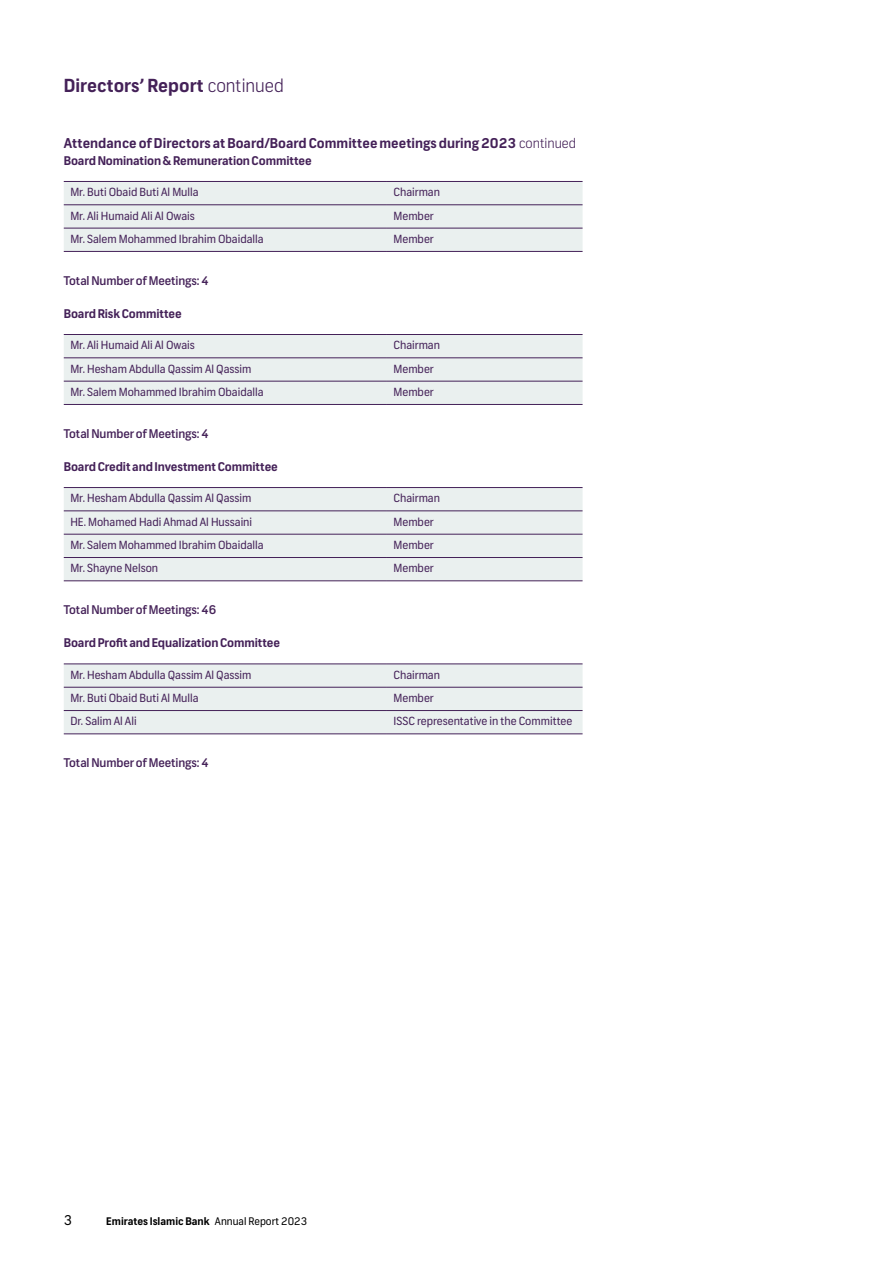
<style>
.page{position:relative;width:893px;height:1263px;background:#fff}
.page>*{position:absolute;margin:0;border:0;box-sizing:border-box;transform-origin:0 0}
.t1{font:700 18px "Frank";color:#442158}
.t2{font:700 13.5px "Frank";color:#442158}
.t3{font:13.5px "Frank";color:#000}
.t4{font:700 12px "Frank";letter-spacing:-.01em;color:#442158}
.t5{font:500 12px "Frank";letter-spacing:-.01em;color:#442158}
.t6{font:11.25px "Frank";color:#442158}
.t7{font:700 10.5px "Frank";color:#000}
.s1{font-weight:300}
.s2{font-weight:400}
</style>
<div class="page">
<div style="left:64px;top:182px;width:519px;height:69px;background:#eaf0ef"></div>
<hr style="left:64px;top:228px;width:323px;height:1px;background:#442158">
<hr style="left:387px;top:228px;width:196px;height:1px;background:#442158">
<hr style="left:64px;top:251px;width:323px;height:1px;background:#442158">
<hr style="left:387px;top:251px;width:196px;height:1px;background:#442158">
<hr style="left:64px;top:181px;width:323px;height:1px;background:#442158">
<hr style="left:387px;top:181px;width:196px;height:1px;background:#442158">
<hr style="left:64px;top:205px;width:323px;height:1px;background:#442158">
<hr style="left:387px;top:205px;width:196px;height:1px;background:#442158">
<div style="left:64px;top:335px;width:519px;height:69px;background:#eaf0ef"></div>
<hr style="left:64px;top:381px;width:323px;height:1px;background:#442158">
<hr style="left:387px;top:381px;width:196px;height:1px;background:#442158">
<hr style="left:64px;top:404px;width:323px;height:1px;background:#442158">
<hr style="left:387px;top:404px;width:196px;height:1px;background:#442158">
<hr style="left:64px;top:334px;width:323px;height:1px;background:#442158">
<hr style="left:387px;top:334px;width:196px;height:1px;background:#442158">
<hr style="left:64px;top:358px;width:323px;height:1px;background:#442158">
<hr style="left:387px;top:358px;width:196px;height:1px;background:#442158">
<div style="left:64px;top:488px;width:519px;height:92px;background:#eaf0ef"></div>
<hr style="left:64px;top:534px;width:323px;height:1px;background:#442158">
<hr style="left:387px;top:534px;width:196px;height:1px;background:#442158">
<hr style="left:64px;top:557px;width:323px;height:1px;background:#442158">
<hr style="left:387px;top:557px;width:196px;height:1px;background:#442158">
<hr style="left:64px;top:580px;width:323px;height:1px;background:#442158">
<hr style="left:387px;top:580px;width:196px;height:1px;background:#442158">
<hr style="left:64px;top:487px;width:323px;height:1px;background:#442158">
<hr style="left:387px;top:487px;width:196px;height:1px;background:#442158">
<hr style="left:64px;top:511px;width:323px;height:1px;background:#442158">
<hr style="left:387px;top:511px;width:196px;height:1px;background:#442158">
<div style="left:64px;top:664px;width:519px;height:70px;background:#eaf0ef"></div>
<hr style="left:64px;top:710px;width:323px;height:1px;background:#442158">
<hr style="left:387px;top:710px;width:196px;height:1px;background:#442158">
<hr style="left:64px;top:734px;width:323px;height:1px;background:#442158">
<hr style="left:387px;top:734px;width:196px;height:1px;background:#442158">
<hr style="left:64px;top:663px;width:323px;height:1px;background:#442158">
<hr style="left:387px;top:663px;width:196px;height:1px;background:#442158">
<hr style="left:64px;top:687px;width:323px;height:1px;background:#442158">
<hr style="left:387px;top:687px;width:196px;height:1px;background:#442158">
<h1 class="t1" style="left:64px;top:74px;width:222px">Directors’ Report <span class="s1">continued</span></h1>
<p class="t2" style="left:64px;top:135px;width:514px">Attendance of Directors at Board/Board Committee meetings during 2023 <span class="s1">continued</span></p>
<p class="t4" style="left:64px;top:153px;width:250px">Board Nomination &amp; Remuneration Committee</p>
<p class="t6" style="left:70px;top:185px;width:130px">Mr. Buti Obaid Buti Al Mulla</p>
<p class="t6" style="left:394px;top:185px;width:48px">Chairman</p>
<p class="t6" style="left:70px;top:209px;width:126px">Mr. Ali Humaid Ali Al Owais</p>
<p class="t6" style="left:394px;top:209px;width:42px">Member</p>
<p class="t6" style="left:70px;top:232px;width:195px">Mr. Salem Mohammed Ibrahim Obaidalla</p>
<p class="t6" style="left:394px;top:232px;width:42px">Member</p>
<p class="t5" style="left:64px;top:273px;width:147px">Total Number of Meetings: 4</p>
<p class="t4" style="left:64px;top:306px;width:120px">Board Risk Committee</p>
<p class="t6" style="left:70px;top:338px;width:126px">Mr. Ali Humaid Ali Al Owais</p>
<p class="t6" style="left:394px;top:338px;width:48px">Chairman</p>
<p class="t6" style="left:70px;top:362px;width:182px">Mr. Hesham Abdulla Qassim Al Qassim</p>
<p class="t6" style="left:394px;top:362px;width:42px">Member</p>
<p class="t6" style="left:70px;top:385px;width:195px">Mr. Salem Mohammed Ibrahim Obaidalla</p>
<p class="t6" style="left:394px;top:385px;width:42px">Member</p>
<p class="t5" style="left:64px;top:426px;width:147px">Total Number of Meetings: 4</p>
<p class="t4" style="left:64px;top:459px;width:216px">Board Credit and Investment Committee</p>
<p class="t6" style="left:70px;top:491px;width:182px">Mr. Hesham Abdulla Qassim Al Qassim</p>
<p class="t6" style="left:394px;top:491px;width:48px">Chairman</p>
<p class="t6" style="left:70px;top:515px;width:183px">HE. Mohamed Hadi Ahmad Al Hussaini</p>
<p class="t6" style="left:394px;top:515px;width:42px">Member</p>
<p class="t6" style="left:70px;top:538px;width:195px">Mr. Salem Mohammed Ibrahim Obaidalla</p>
<p class="t6" style="left:394px;top:538px;width:42px">Member</p>
<p class="t6" style="left:70px;top:561px;width:89px">Mr. Shayne Nelson</p>
<p class="t6" style="left:394px;top:561px;width:42px">Member</p>
<p class="t5" style="left:64px;top:602px;width:154px">Total Number of Meetings: 46</p>
<p class="t4" style="left:64px;top:635px;width:218px">Board Profit and Equalization Committee</p>
<p class="t6" style="left:70px;top:668px;width:182px">Mr. Hesham Abdulla Qassim Al Qassim</p>
<p class="t6" style="left:394px;top:668px;width:48px">Chairman</p>
<p class="t6" style="left:70px;top:691px;width:130px">Mr. Buti Obaid Buti Al Mulla</p>
<p class="t6" style="left:394px;top:691px;width:42px">Member</p>
<p class="t6" style="left:70px;top:714px;width:68px">Dr. Salim Al Ali</p>
<p class="t6" style="left:394px;top:714px;width:180px">ISSC representative in the Committee</p>
<p class="t5" style="left:64px;top:755px;width:147px">Total Number of Meetings: 4</p>
<p class="t3" style="left:64px;top:1212px;width:10px">3</p>
<p class="t7" style="left:106px;top:1214px;width:202px">Emirates Islamic Bank <span class="s2">Annual Report 2023</span></p>
</div>
